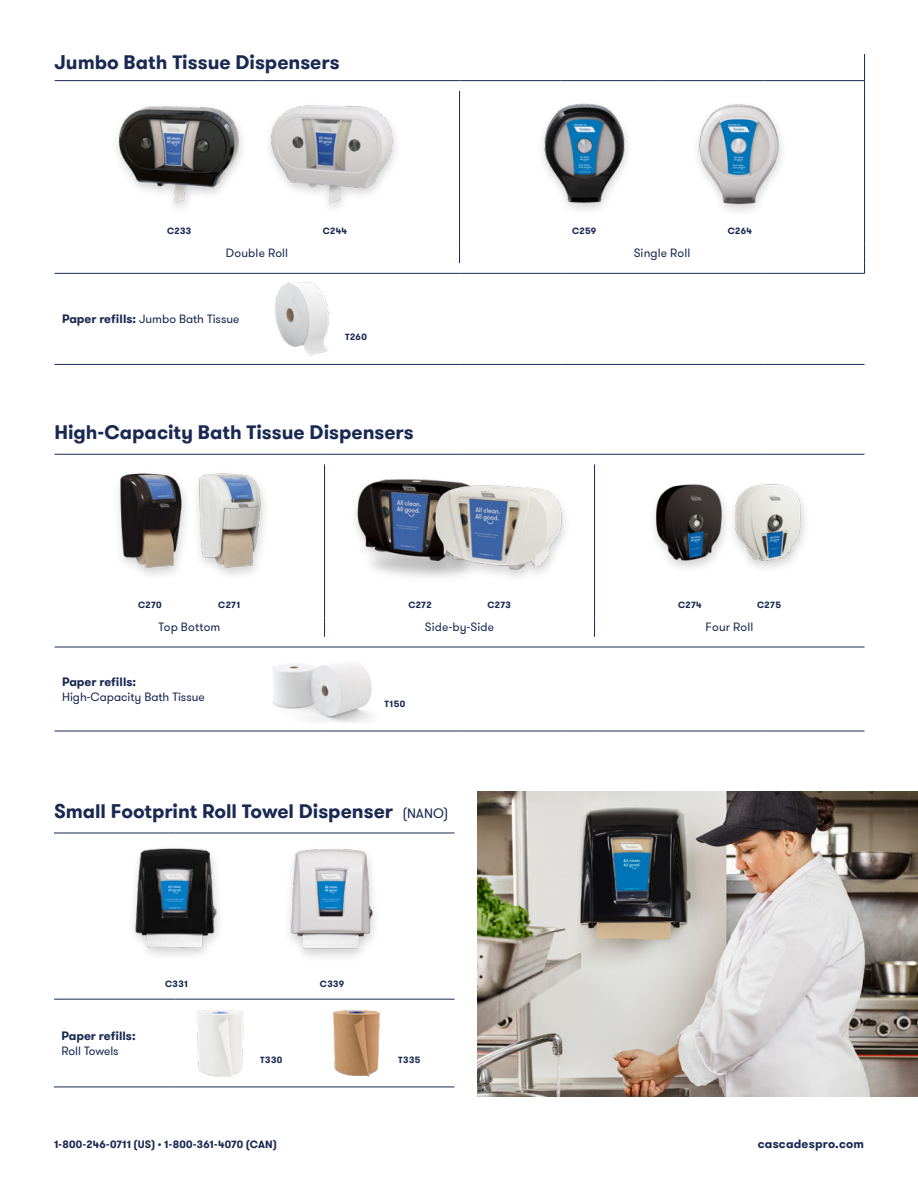
<style>
.page{position:relative;width:918px;height:1188px;background:#fff}
.page>*{position:absolute;margin:0;border:0;box-sizing:border-box;transform-origin:0 0}
.t1{font:700 19.5px "GT Walsheim Pro";color:#192951}
.t2{font:12px "GT Walsheim Pro";color:#192951}
.t3{font:700 12px "GT Walsheim Pro";color:#192951}
.t4{font:700 10.5px "GT Walsheim Pro";letter-spacing:.02em;color:#192951}
.t5{font:700 9px "GT Walsheim Pro";letter-spacing:.04em;color:#192951}
.s1{font-weight:700}
.s2{font-weight:400;font-size:13.5px}
</style>
<div class="page">
<img style="left:477px;top:792px;width:441px;height:304px">
<hr style="left:54px;top:833px;width:122px;height:1px;background:#192951">
<hr style="left:176px;top:833px;width:139px;height:1px;background:#192951">
<hr style="left:315px;top:833px;width:139px;height:1px;background:#192951">
<hr style="left:54px;top:999px;width:122px;height:1px;background:#192951">
<hr style="left:176px;top:999px;width:139px;height:1px;background:#192951">
<hr style="left:315px;top:999px;width:139px;height:1px;background:#192951">
<hr style="left:54px;top:1087px;width:122px;height:1px;background:#192951">
<hr style="left:176px;top:1087px;width:139px;height:1px;background:#192951">
<hr style="left:315px;top:1087px;width:139px;height:1px;background:#192951">
<img style="left:134px;top:848px;width:86px;height:108px">
<img style="left:289px;top:849px;width:87px;height:108px">
<img style="left:196px;top:1010px;width:48px;height:67px">
<img style="left:333px;top:1010px;width:48px;height:67px">
<svg style="left:864px;top:54px;width:1px;height:37px"></svg>
<hr style="left:459px;top:91px;width:1px;height:153px;background:#192951">
<hr style="left:864px;top:91px;width:1px;height:153px;background:#192951">
<svg style="left:459px;top:244px;width:1px;height:19px"></svg>
<svg style="left:864px;top:244px;width:1px;height:29px"></svg>
<hr style="left:55px;top:273px;width:202px;height:1px;background:#192951">
<hr style="left:257px;top:273px;width:203px;height:1px;background:#192951">
<hr style="left:55px;top:364px;width:202px;height:1px;background:#192951">
<hr style="left:257px;top:364px;width:203px;height:1px;background:#192951">
<hr style="left:460px;top:273px;width:101px;height:1px;background:#192951">
<hr style="left:561px;top:273px;width:101px;height:1px;background:#192951">
<hr style="left:662px;top:273px;width:101px;height:1px;background:#192951">
<hr style="left:763px;top:273px;width:102px;height:1px;background:#192951">
<hr style="left:460px;top:364px;width:101px;height:1px;background:#192951">
<hr style="left:561px;top:364px;width:101px;height:1px;background:#192951">
<hr style="left:662px;top:364px;width:101px;height:1px;background:#192951">
<hr style="left:763px;top:364px;width:102px;height:1px;background:#192951">
<hr style="left:55px;top:80px;width:202px;height:1px;background:#192951">
<hr style="left:257px;top:80px;width:203px;height:1px;background:#192951">
<hr style="left:460px;top:80px;width:101px;height:1px;background:#192951">
<hr style="left:561px;top:80px;width:101px;height:1px;background:#192951">
<hr style="left:662px;top:80px;width:101px;height:1px;background:#192951">
<hr style="left:763px;top:80px;width:102px;height:1px;background:#192951">
<img style="left:118px;top:106px;width:123px;height:102px">
<img style="left:269px;top:105px;width:127px;height:103px">
<div style="left:536px;top:100px;width:98px;height:117px;background:#000;opacity:.19"></div>
<img style="left:536px;top:100px;width:98px;height:106px">
<img style="left:697px;top:104px;width:85px;height:107px">
<img style="left:275px;top:282px;width:54px;height:74px">
<hr style="left:324px;top:464px;width:1px;height:153px;background:#192951">
<hr style="left:594px;top:464px;width:1px;height:153px;background:#192951">
<svg style="left:324px;top:617px;width:1px;height:20px"></svg>
<svg style="left:594px;top:617px;width:1px;height:20px"></svg>
<hr style="left:55px;top:454px;width:202px;height:1px;background:#192951">
<hr style="left:257px;top:454px;width:68px;height:1px;background:#192951">
<hr style="left:325px;top:454px;width:135px;height:1px;background:#192951">
<hr style="left:460px;top:454px;width:101px;height:1px;background:#192951">
<hr style="left:561px;top:454px;width:34px;height:1px;background:#192951">
<hr style="left:595px;top:454px;width:67px;height:1px;background:#192951">
<hr style="left:662px;top:454px;width:101px;height:1px;background:#192951">
<hr style="left:763px;top:454px;width:102px;height:1px;background:#192951">
<hr style="left:55px;top:647px;width:202px;height:1px;background:#192951">
<hr style="left:257px;top:647px;width:68px;height:1px;background:#192951">
<hr style="left:325px;top:647px;width:135px;height:1px;background:#192951">
<hr style="left:460px;top:647px;width:101px;height:1px;background:#192951">
<hr style="left:561px;top:647px;width:34px;height:1px;background:#192951">
<hr style="left:595px;top:647px;width:67px;height:1px;background:#192951">
<hr style="left:662px;top:647px;width:101px;height:1px;background:#192951">
<hr style="left:763px;top:647px;width:102px;height:1px;background:#192951">
<hr style="left:55px;top:731px;width:202px;height:1px;background:#192951">
<hr style="left:257px;top:731px;width:68px;height:1px;background:#192951">
<hr style="left:325px;top:731px;width:135px;height:1px;background:#192951">
<hr style="left:460px;top:731px;width:101px;height:1px;background:#192951">
<hr style="left:561px;top:731px;width:34px;height:1px;background:#192951">
<hr style="left:595px;top:731px;width:67px;height:1px;background:#192951">
<hr style="left:662px;top:731px;width:101px;height:1px;background:#192951">
<hr style="left:763px;top:731px;width:102px;height:1px;background:#192951">
<img style="left:118px;top:473px;width:60px;height:102px">
<img style="left:178px;top:473px;width:87px;height:102px">
<img style="left:355px;top:479px;width:60px;height:98px">
<img style="left:415px;top:479px;width:150px;height:99px">
<img style="left:654px;top:484px;width:61px;height:85px">
<img style="left:715px;top:484px;width:90px;height:85px">
<img style="left:272px;top:663px;width:100px;height:60px">
<h1 class="t1" style="left:55px;top:49px;width:287px">Jumbo Bath Tissue Dispensers</h1>
<p class="t5" style="left:167px;top:225px;width:26px">C233</p>
<p class="t5" style="left:323px;top:225px;width:26px">C244</p>
<p class="t5" style="left:572px;top:225px;width:26px">C259</p>
<p class="t5" style="left:728px;top:225px;width:26px">C264</p>
<p class="t2" style="left:226px;top:245px;width:64px">Double Roll</p>
<p class="t2" style="left:634px;top:245px;width:58px">Single Roll</p>
<p class="t2" style="left:62px;top:312px;width:179px"><span class="s1">Paper refills:</span> Jumbo Bath Tissue</p>
<p class="t5" style="left:345px;top:331px;width:23px">T260</p>
<h1 class="t1" style="left:55px;top:420px;width:361px">High-Capacity Bath Tissue Dispensers</h1>
<p class="t5" style="left:138px;top:599px;width:25px">C270</p>
<p class="t5" style="left:218px;top:599px;width:23px">C271</p>
<p class="t5" style="left:408px;top:599px;width:25px">C272</p>
<p class="t5" style="left:487px;top:599px;width:25px">C273</p>
<p class="t5" style="left:678px;top:599px;width:25px">C274</p>
<p class="t5" style="left:757px;top:599px;width:25px">C275</p>
<p class="t2" style="left:159px;top:619px;width:63px">Top Bottom</p>
<p class="t2" style="left:425px;top:619px;width:71px">Side-by-Side</p>
<p class="t2" style="left:706px;top:619px;width:49px">Four Roll</p>
<p class="t3" style="left:62px;top:674px;width:76px">Paper refills:</p>
<p class="t2" style="left:62px;top:689px;width:144px">High-Capacity Bath Tissue</p>
<p class="t5" style="left:385px;top:698px;width:22px">T150</p>
<h1 class="t1" style="left:54px;top:798px;width:396px">Small Footprint Roll Towel Dispenser <span class="s2">(NANO)</span></h1>
<p class="t3" style="left:62px;top:1028px;width:76px">Paper refills:</p>
<p class="t2" style="left:62px;top:1043px;width:59px">Roll Towels</p>
<p class="t5" style="left:165px;top:978px;width:24px">C331</p>
<p class="t5" style="left:320px;top:978px;width:26px">C339</p>
<p class="t5" style="left:260px;top:1054px;width:24px">T330</p>
<p class="t5" style="left:398px;top:1054px;width:24px">T335</p>
<p class="t4" style="left:54px;top:1137px;width:224px">1-800-246-0711 (US) • 1-800-361-4070 (CAN)</p>
<p class="t3" style="left:758px;top:1135px;width:108px">cascadespro.com</p>
</div>
